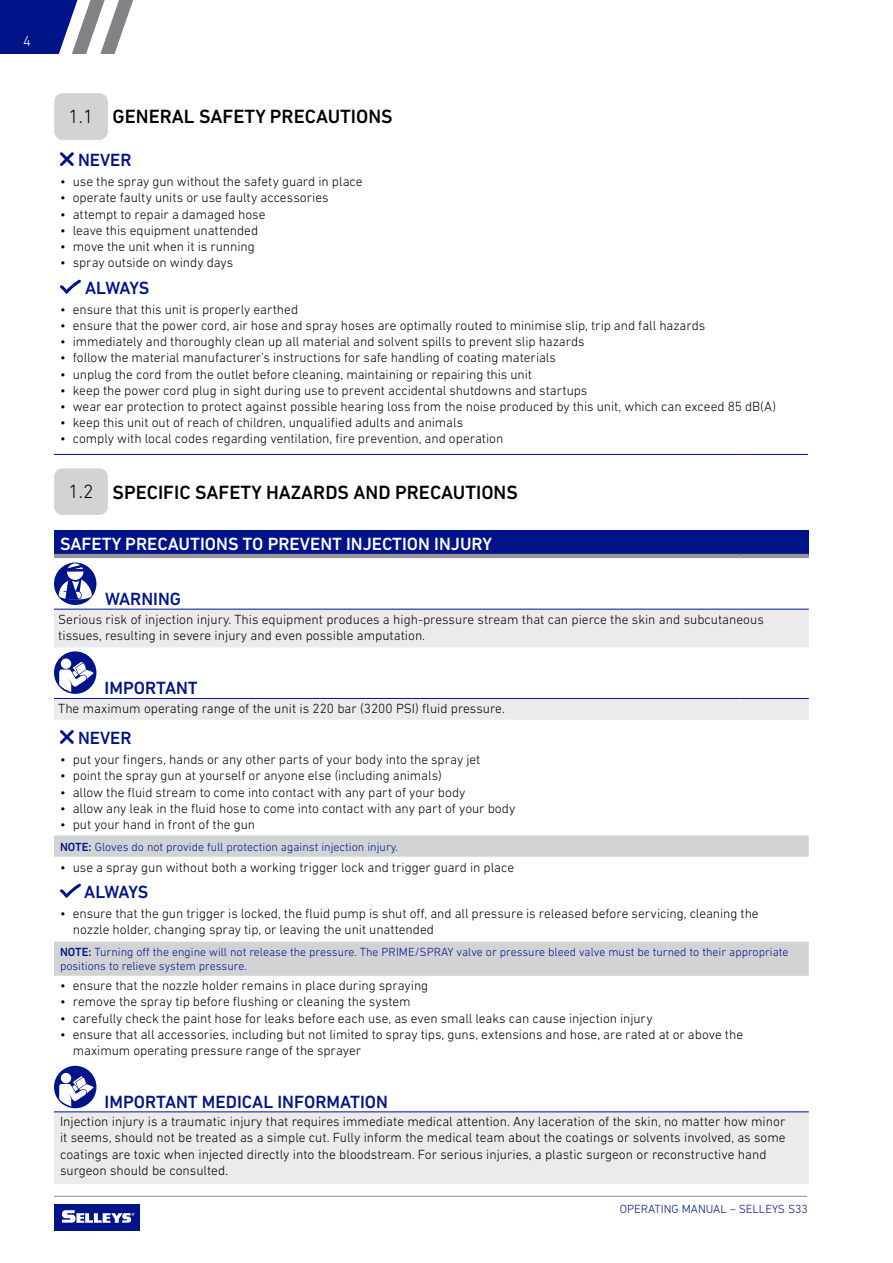
<style>
.page{position:relative;width:893px;height:1263px;background:#fff}
.page>*{position:absolute;margin:0;border:0;box-sizing:border-box;transform-origin:0 0}
.t1{font:500 19.5px "DIN Next LT Pro";color:#000}
.t2{font:500 18px "DIN Next LT Pro";color:#001489}
.t3{font:500 18px "DIN Next LT Pro";color:#fff}
.t4{font:300 15px "DIN Next LT Pro";color:#fff}
.t5{font:300 13.5px/16.2px "DIN Next LT Pro";color:#000}
.t6{font:300 12px/14.4px "DIN Next LT Pro";color:#001489}
.s1{font-weight:300}
.s2{font-weight:500}
</style>
<div class="page">
<div style="left:54px;top:1204px;width:85px;height:26px;background:#001489"></div>
<svg style="left:62px;top:1210px;width:72px;height:13px"></svg>
<hr style="left:54px;top:1196px;width:753px;height:1px;background:#939598">
<svg style="left:0;top:0;width:133px;height:54px"></svg>
<hr style="left:54px;top:454px;width:686px;height:1px;background:#001489">
<hr style="left:740px;top:454px;width:68px;height:1px;background:#001489">
<div style="left:54px;top:93px;width:54px;height:47px;background:#d1d3d4;border-radius:9px"></div>
<svg style="left:60px;top:152px;width:14px;height:14px"></svg>
<svg style="left:60px;top:280px;width:21px;height:14px"></svg>
<div style="left:54px;top:468px;width:54px;height:47px;background:#d1d3d4;border-radius:9px"></div>
<div style="left:54px;top:530px;width:755px;height:26px;background:#001489"></div>
<svg style="left:54px;top:610px;width:755px;height:574px"></svg>
<svg style="left:54px;top:835px;width:755px;height:141px"></svg>
<hr style="left:54px;top:698px;width:687px;height:1px;background:#001489">
<hr style="left:741px;top:698px;width:68px;height:1px;background:#001489">
<hr style="left:54px;top:1111px;width:687px;height:1px;background:#001489">
<hr style="left:741px;top:1111px;width:68px;height:1px;background:#001489">
<hr style="left:54px;top:609px;width:687px;height:1px;background:#001489">
<hr style="left:741px;top:609px;width:68px;height:1px;background:#001489">
<hr style="left:54px;top:554px;width:687px;height:4px;background:#939598">
<hr style="left:741px;top:554px;width:68px;height:4px;background:#939598">
<svg style="left:60px;top:730px;width:14px;height:14px"></svg>
<svg style="left:60px;top:883px;width:21px;height:15px"></svg>
<div style="left:54px;top:562px;width:42px;height:43px;background:#001489;border-radius:50%"></div>
<div style="left:67px;top:563px;width:16px;height:17px;background:#fff;border-radius:50%"></div>
<svg style="left:58px;top:579px;width:35px;height:22px"></svg>
<svg style="left:64px;top:564px;width:19px;height:8px"></svg>
<div style="left:54px;top:651px;width:42px;height:43px;background:#001489;border-radius:50%"></div>
<svg style="left:61px;top:658px;width:10px;height:11px"></svg>
<svg style="left:59px;top:662px;width:35px;height:30px"></svg>
<div style="left:54px;top:1066px;width:42px;height:42px;background:#001489;border-radius:50%"></div>
<div style="left:61px;top:1073px;width:10px;height:10px;background:#fff;border-radius:50%"></div>
<svg style="left:59px;top:1076px;width:35px;height:30px"></svg>
<p class="t4" style="left:23px;top:32px;width:9px">4</p>
<h1 class="t1" style="left:68px;top:105px;width:326px"><span class="s1">1.1</span> GENERAL SAFETY PRECAUTIONS</h1>
<h2 class="t2" style="left:78px;top:149px;width:55px">NEVER</h2>
<p class="t5" style="left:60px;top:173px;width:304px">• use the spray gun without the safety guard in place</p>
<p class="t5" style="left:60px;top:190px;width:270px">• operate faulty units or use faulty accessories</p>
<p class="t5" style="left:60px;top:206px;width:207px">• attempt to repair a damaged hose</p>
<p class="t5" style="left:60px;top:222px;width:200px">• leave this equipment unattended</p>
<p class="t5" style="left:60px;top:238px;width:196px">• move the unit when it is running</p>
<p class="t5" style="left:60px;top:254px;width:175px">• spray outside on windy days</p>
<h2 class="t2" style="left:85px;top:277px;width:66px">ALWAYS</h2>
<p class="t5" style="left:60px;top:301px;width:240px">• ensure that this unit is properly earthed</p>
<p class="t5" style="left:60px;top:317px;width:647px">• ensure that the power cord, air hose and spray hoses are optimally routed to minimise slip, trip and fall hazards</p>
<p class="t5" style="left:60px;top:333px;width:526px">• immediately and thoroughly clean up all material and solvent spills to prevent slip hazards</p>
<p class="t5" style="left:60px;top:350px;width:498px">• follow the material manufacturer’s instructions for safe handling of coating materials</p>
<p class="t5" style="left:60px;top:366px;width:474px">• unplug the cord from the outlet before cleaning, maintaining or repairing this unit</p>
<p class="t5" style="left:60px;top:382px;width:529px">• keep the power cord plug in sight during use to prevent accidental shutdowns and startups</p>
<p class="t5" style="left:60px;top:398px;width:718px">• wear ear protection to protect against possible hearing loss from the noise produced by this unit, which can exceed 85 dB(A)</p>
<p class="t5" style="left:60px;top:414px;width:405px">• keep this unit out of reach of children, unqualified adults and animals</p>
<p class="t5" style="left:60px;top:431px;width:445px">• comply with local codes regarding ventilation, fire prevention, and operation</p>
<h1 class="t1" style="left:68px;top:481px;width:451px"><span class="s1">1.2</span> SPECIFIC SAFETY HAZARDS AND PRECAUTIONS</h1>
<h2 class="t3" style="left:60px;top:533px;width:433px">SAFETY PRECAUTIONS TO PREVENT INJECTION INJURY</h2>
<h2 class="t2" style="left:105px;top:588px;width:78px">WARNING</h2>
<p class="t5" style="left:58px;top:611px;width:707px">Serious risk of injection injury. This equipment produces a high-pressure stream that can pierce the skin and subcutaneous tissues, resulting in severe injury and even possible amputation.</p>
<h2 class="t2" style="left:105px;top:678px;width:95px">IMPORTANT</h2>
<p class="t5" style="left:58px;top:700px;width:448px">The maximum operating range of the unit is 220 bar (3200 PSI) fluid pressure.</p>
<h2 class="t2" style="left:78px;top:727px;width:55px">NEVER</h2>
<p class="t5" style="left:60px;top:751px;width:422px">• put your fingers, hands or any other parts of your body into the spray jet</p>
<p class="t5" style="left:60px;top:767px;width:383px">• point the spray gun at yourself or anyone else (including animals)</p>
<p class="t5" style="left:60px;top:784px;width:407px">• allow the fluid stream to come into contact with any part of your body</p>
<p class="t5" style="left:60px;top:800px;width:457px">• allow any leak in the fluid hose to come into contact with any part of your body</p>
<p class="t5" style="left:60px;top:816px;width:197px">• put your hand in front of the gun</p>
<p class="t6" style="left:60px;top:839px;width:340px"><span class="s2">NOTE:</span> Gloves do not provide full protection against injection injury.</p>
<p class="t5" style="left:60px;top:859px;width:456px">• use a spray gun without both a working trigger lock and trigger guard in place</p>
<h2 class="t2" style="left:84px;top:881px;width:66px">ALWAYS</h2>
<p class="t5" style="left:73px;top:905px;width:687px;text-indent:-13px">• ensure that the gun trigger is locked, the fluid pump is shut off, and all pressure is released before servicing, cleaning the nozzle holder, changing spray tip, or leaving the unit unattended</p>
<p class="t6" style="left:60px;top:945px;width:730px"><span class="s2">NOTE:</span> Turning off the engine will not release the pressure. The PRIME/SPRAY valve or pressure bleed valve must be turned to their appropriate positions to relieve system pressure.</p>
<p class="t5" style="left:60px;top:977px;width:370px">• ensure that the nozzle holder remains in place during spraying</p>
<p class="t5" style="left:60px;top:993px;width:352px">• remove the spray tip before flushing or cleaning the system</p>
<p class="t5" style="left:60px;top:1010px;width:594px">• carefully check the paint hose for leaks before each use, as even small leaks can cause injection injury</p>
<p class="t5" style="left:73px;top:1026px;width:672px;text-indent:-13px">• ensure that all accessories, including but not limited to spray tips, guns, extensions and hose, are rated at or above the maximum operating pressure range of the sprayer</p>
<h2 class="t2" style="left:105px;top:1091px;width:285px">IMPORTANT MEDICAL INFORMATION</h2>
<p class="t5" style="left:60px;top:1113px;width:727px">Injection injury is a traumatic injury that requires immediate medical attention. Any laceration of the skin, no matter how minor it seems, should not be treated as a simple cut. Fully inform the medical team about the coatings or solvents involved, as some coatings are toxic when injected directly into the bloodstream. For serious injuries, a plastic surgeon or reconstructive hand surgeon should be consulted.</p>
<p class="t6" style="left:620px;top:1202px;width:190px">OPERATING MANUAL – SELLEYS S33</p>
</div>
